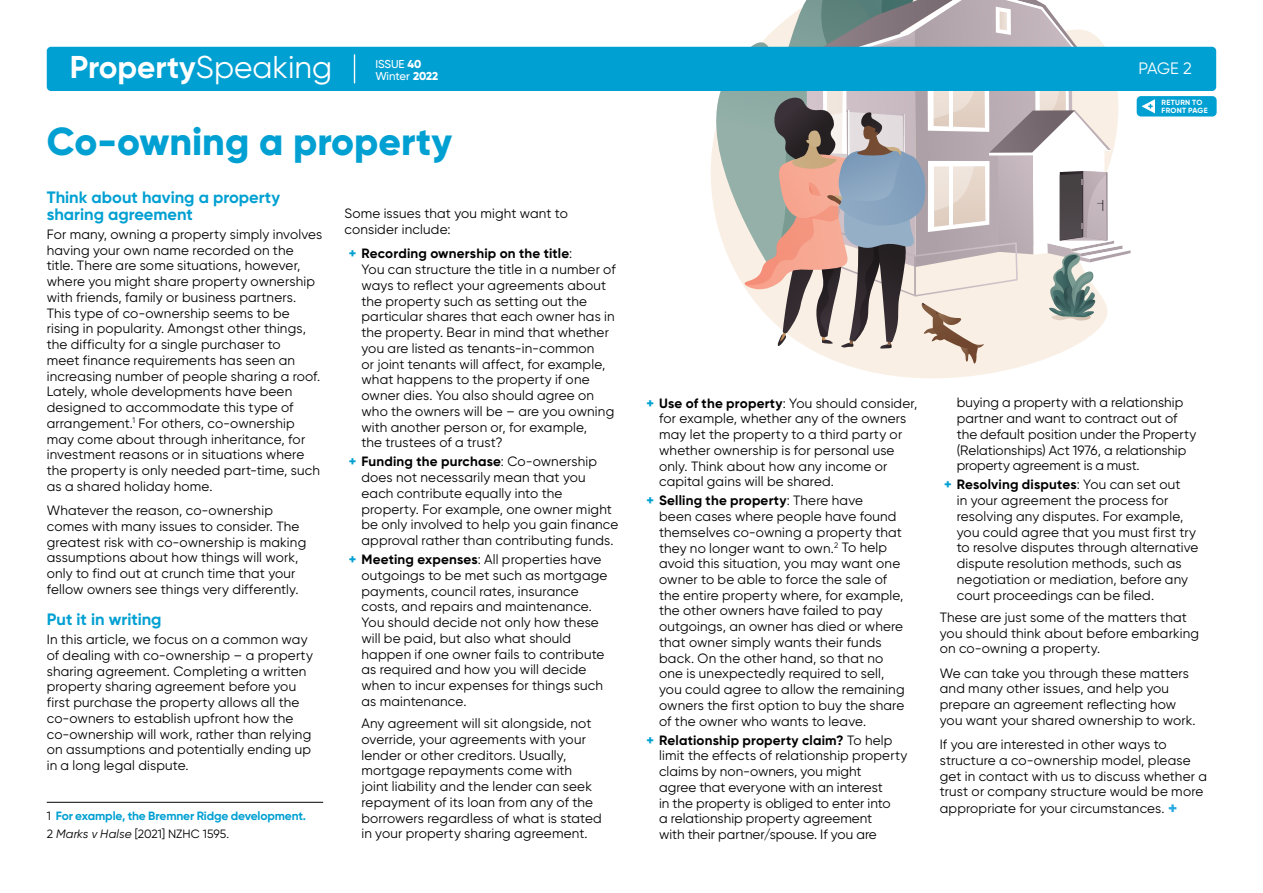
<style>
.page{position:relative;width:1263px;height:893px;background:#fff}
.page>*{position:absolute;margin:0;border:0;box-sizing:border-box;transform-origin:0 0}
.t1{font:800 39px "Gilroy";color:#00a0d2}
.t2{font:700 31.5px "Gilroy";color:#fff}
.t3{font:700 16.5px/16.5px "Gilroy";color:#00a0d2}
.t4{font:16.5px "Gilroy";color:#fff}
.t5{font:13.5px/15.8px "Gilroy";letter-spacing:.01em;color:#000}
.t6{font:700 12px/18px "Gilroy";letter-spacing:-.01em;color:#00a0d2}
.t7{font:500 11.4px/12.5px "Gilroy";color:#fff}
.t8{font:700 7.5px/7.5px "Gilroy";letter-spacing:.035em;color:#fff}
.s1{font-weight:400}
.s2{font-weight:800}
.s3{font-weight:800;color:#00a0d2}
.s4{font-weight:700}
.s5{font-weight:400;color:#000}
.s6{font-weight:400;font-style:italic;color:#000}
.s7{font-weight:800;font-size:16.5px;color:#28aae1}
</style>
<div class="page">
<svg style="left:847px;top:365px;width:178px;height:13px;fill:#f9efe4"></svg>
<svg style="left:693px;top:46px;width:23px;height:171px"></svg>
<svg style="left:716px;top:0;width:414px;height:365px"></svg>
<div style="left:47px;top:47px;width:1169px;height:44px;background:#00a0d2;border-radius:4px"></div>
<svg style="left:354px;top:55px;width:1px;height:28px"></svg>
<div style="left:1137px;top:96px;width:79px;height:21px;background:#00a0d2;border-radius:4px"></div>
<svg style="left:1141px;top:99px;width:14px;height:14px"></svg>
<hr style="left:47px;top:802px;width:276px;height:1px;background:#000">
<h2 class="t2" style="left:70px;top:48px;width:264px">Property<span class="s1">Speaking</span></h2>
<p class="t4" style="left:1138px;top:58px;width:55px">PAGE 2</p>
<p class="t7" style="left:375px;top:57px;width:64px">ISSUE <span class="s2">40<br></span>Winter <span class="s2">2022</span></p>
<h1 class="t1" style="left:47px;top:117px;width:407px">Co-owning a property</h1>
<p class="t3" style="left:47px;top:189px;width:235px">Think about having a property sharing agreement</p>
<p class="t5" style="left:47px;top:226px;width:277px">For many, owning a property simply involves having your own name recorded on the title. There are some situations, however, where you might share property ownership with friends, family or business partners.<br>This type of co-ownership seems to be rising in popularity. Amongst other things, the difficulty for a single purchaser to<br>meet finance requirements has seen an increasing number of people sharing a roof.<br>Lately, whole developments have been designed to accommodate this type of arrangement.<sup>1</sup> For others, co-ownership may come about through inheritance, for investment reasons or in situations where the property is only needed part-time, such as a shared holiday home.</p>
<p class="t5" style="left:47px;top:502px;width:261px">Whatever the reason, co-ownership comes with many issues to consider. The greatest risk with co-ownership is making assumptions about how things will work, only to find out at crunch time that your fellow owners see things very differently.</p>
<p class="t3" style="left:47px;top:611px;width:116px">Put it in writing</p>
<p class="t5" style="left:47px;top:631px;width:268px">In this article, we focus on a common way of dealing with co-ownership – a property sharing agreement. Completing a written property sharing agreement before you first purchase the property allows all the co-owners to establish upfront how the co-ownership will work, rather than relying on assumptions and potentially ending up in a long legal dispute.</p>
<p class="t5" style="left:344px;top:206px;width:225px">Some issues that you might want to consider include:</p>
<p class="t5" style="left:361px;top:246px;width:256px;text-indent:-13px"><span class="s3">+</span> <span class="s4">Recording ownership on the title</span>:<br>You can structure the title in a number of ways to reflect your agreements about the property such as setting out the particular shares that each owner has in the property. Bear in mind that whether you are listed as tenants-in-common<br>or joint tenants will affect, for example, what happens to the property if one owner dies. You also should agree on who the owners will be – are you owning with another person or, for example,<br>the trustees of a trust?</p>
<p class="t5" style="left:361px;top:454px;width:258px;text-indent:-13px"><span class="s3">+</span> <span class="s4">Funding the purchase</span>: Co-ownership does not necessarily mean that you each contribute equally into the property. For example, one owner might be only involved to help you gain finance approval rather than contributing funds.</p>
<p class="t5" style="left:361px;top:551px;width:247px;text-indent:-13px"><span class="s3">+</span> <span class="s4">Meeting expenses</span>: All properties have outgoings to be met such as mortgage payments, council rates, insurance costs, and repairs and maintenance.<br>You should decide not only how these will be paid, but also what should happen if one owner fails to contribute as required and how you will decide when to incur expenses for things such as maintenance.</p>
<p class="t5" style="left:361px;top:715px;width:242px">Any agreement will sit alongside, not override, your agreements with your lender or other creditors. Usually, mortgage repayments come with joint liability and the lender can seek repayment of its loan from any of the borrowers regardless of what is stated in your property sharing agreement.</p>
<p class="t6" style="left:47px;top:806px;width:261px"><span class="s5">1</span> For example, the Bremner Ridge development.<br><span class="s5">2</span> <span class="s6">Marks v Halse</span> <span class="s5">[2021] NZHC 1595.</span></p>
<p class="t8" style="left:1161px;top:99px;width:48px">RETURN TO<br>FRONT PAGE</p>
<p class="t5" style="left:659px;top:395px;width:260px;text-indent:-13px"><span class="s3">+</span> <span class="s4">Use of the property</span>: You should consider, for example, whether any of the owners may let the property to a third party or whether ownership is for personal use only. Think about how any income or capital gains will be shared.</p>
<p class="t5" style="left:659px;top:493px;width:247px;text-indent:-13px"><span class="s3">+</span> <span class="s4">Selling the property</span>: There have<br>been cases where people have found themselves co-owning a property that they no longer want to own.<sup>2</sup> To help avoid this situation, you may want one owner to be able to force the sale of the entire property where, for example, the other owners have failed to pay outgoings, an owner has died or where that owner simply wants their funds back. On the other hand, so that no one is unexpectedly required to sell, you could agree to allow the remaining owners the first option to buy the share of the owner who wants to leave.</p>
<p class="t5" style="left:659px;top:732px;width:250px;text-indent:-13px"><span class="s3">+</span> <span class="s4">Relationship property claim?</span> To help limit the effects of relationship property claims by non-owners, you might<br>agree that everyone with an interest<br>in the property is obliged to enter into<br>a relationship property agreement<br>with their partner/spouse. If you are</p>
<p class="t5" style="left:957px;top:395px;width:241px">buying a property with a relationship partner and want to contract out of the default position under the Property (Relationships) Act 1976, a relationship property agreement is a must.</p>
<p class="t5" style="left:957px;top:477px;width:243px;text-indent:-13px"><span class="s3">+</span> <span class="s4">Resolving disputes</span>: You can set out<br>in your agreement the process for resolving any disputes. For example, you could agree that you must first try to resolve disputes through alternative dispute resolution methods, such as negotiation or mediation, before any court proceedings can be filed.</p>
<p class="t5" style="left:940px;top:609px;width:261px">These are just some of the matters that you should think about before embarking on co-owning a property.</p>
<p class="t5" style="left:940px;top:665px;width:257px">We can take you through these matters and many other issues, and help you prepare an agreement reflecting how you want your shared ownership to work.</p>
<p class="t5" style="left:940px;top:736px;width:269px">If you are interested in other ways to structure a co-ownership model, please get in contact with us to discuss whether a trust or company structure would be more appropriate for your circumstances. <span class="s7">+</span></p>
</div>
